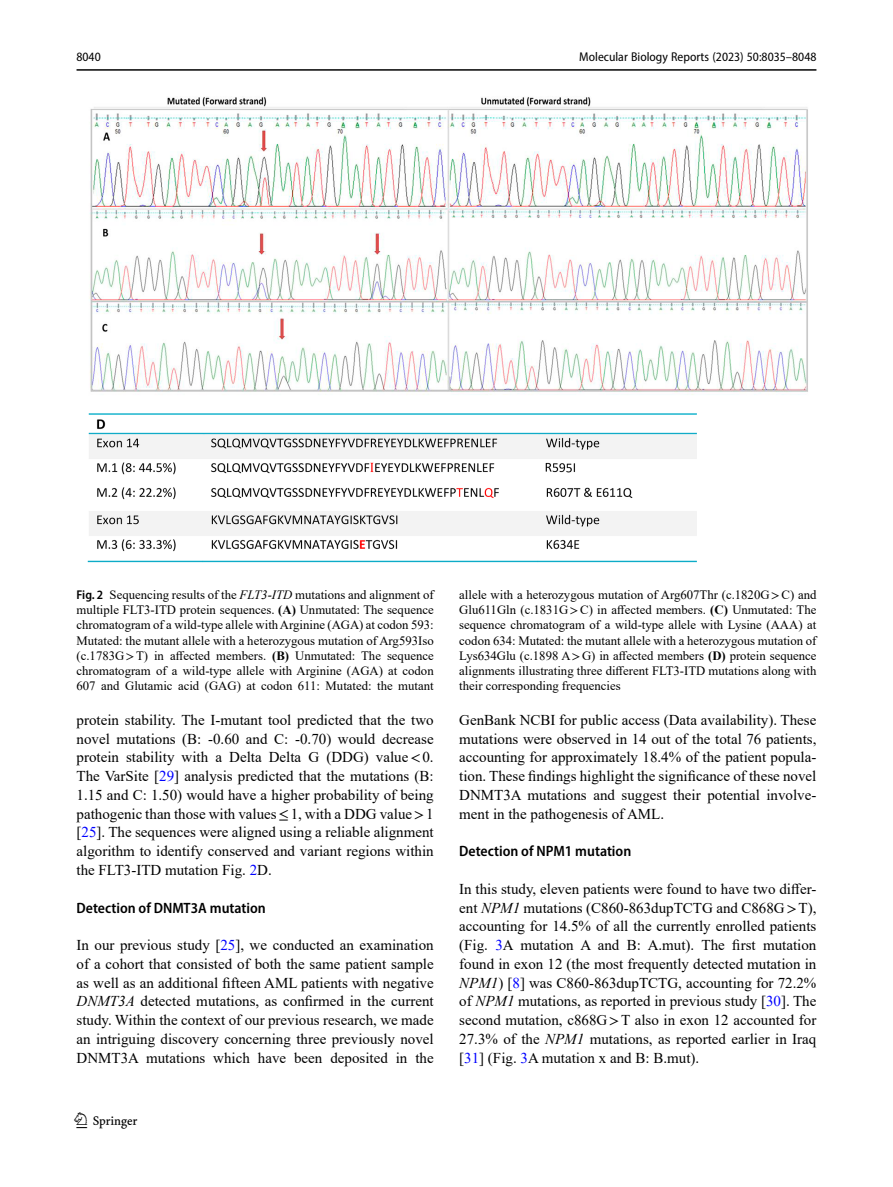
<style>
.page{position:relative;width:893px;height:1187px;background:#fff}
.page>*{position:absolute;margin:0;border:0;box-sizing:border-box;transform-origin:0 0}
.t1{font:22.5px "Springnew";color:#000}
.Body_Text{font:15px/18.8px "Times New Roman";color:#000;text-align:justify}
.Body_Text_Indent{font:15px/18.8px "Times New Roman";color:#000;text-align:justify}
.Head_3{font:600 semi-condensed 15px "Myriad Pro";color:#000}
.Figure_Caption{font:12.75px/15px "Times New Roman";color:#000;text-align:justify}
.t2{font:semi-condensed 12.75px "Myriad Pro";color:#000}
.s1{font-family:"Myriad Pro";font-weight:600;font-stretch:semi-condensed}
.s2{font-style:italic}
.s3{font-weight:700}
.s4{font-family:"STIX"}
.s5{color:#00f}
</style>
<div class="page">
<hr style="left:77px;top:69px;width:739px;height:2px;background:#000">
<img style="left:87px;top:97px;width:721px;height:466px">
<p class="t2" style="left:77px;top:49px;width:26px">8040</p>
<p class="t2" style="left:579px;top:49px;width:239px">Molecular Biology Reports (2023) 50:8035–8048</p>
<p class="Figure_Caption" style="left:77px;top:587px;width:359px"><span class="s1">Fig. 2</span> Sequencing results of the <span class="s2">FLT3-ITD</span> mutations and alignment of multiple FLT3-ITD protein sequences. <span class="s3">(A)</span> Unmutated: The sequence chromatogram of a wild-type allele with Arginine (AGA) at codon 593:<br>Mutated: the mutant allele with a heterozygous mutation of Arg593Iso (c.1783G<span class="s4">&gt;</span>T) in affected members. <span class="s3">(B)</span> Unmutated: The sequence chromatogram of a wild-type allele with Arginine (AGA) at codon 607 and Glutamic acid (GAG) at codon 611: Mutated: the mutant</p>
<p class="Figure_Caption" style="left:459px;top:587px;width:359px">allele with a heterozygous mutation of Arg607Thr (c.1820G<span class="s4">&gt;</span>C) and Glu611Gln (c.1831G<span class="s4">&gt;</span>C) in affected members. <span class="s3">(C)</span> Unmutated: The sequence chromatogram of a wild-type allele with Lysine (AAA) at codon 634: Mutated: the mutant allele with a heterozygous mutation of Lys634Glu (c.1898 A<span class="s4">&gt;</span>G) in affected members <span class="s3">(D)</span> protein sequence alignments illustrating three different FLT3-ITD mutations along with their corresponding frequencies</p>
<p class="Body_Text_Indent" style="left:77px;top:710px;width:359px">protein stability. The I-mutant tool predicted that the two novel mutations (B: -0.60 and C: -0.70) would decrease protein stability with a Delta Delta G (DDG) value<span class="s4">&lt;</span>0.<br>The VarSite [<span class="s5">29</span>] analysis predicted that the mutations (B:<br>1.15 and C: 1.50) would have a higher probability of being pathogenic than those with values<span class="s4">≤</span>1, with a DDG value<span class="s4">&gt;</span>1 [<span class="s5">25</span>]. The sequences were aligned using a reliable alignment algorithm to identify conserved and variant regions within the FLT3-ITD mutation Fig. <span class="s5">2</span>D.</p>
<p class="Head_3" style="left:77px;top:898px;width:191px">Detection of DNMT3A mutation</p>
<p class="Body_Text" style="left:77px;top:935px;width:359px">In our previous study [<span class="s5">25</span>], we conducted an examination of a cohort that consisted of both the same patient sample as well as an additional fifteen AML patients with negative <span class="s2">DNMT3A</span> detected mutations, as confirmed in the current study. Within the context of our previous research, we made an intriguing discovery concerning three previously novel DNMT3A mutations which have been deposited in the</p>
<h1 class="t1" style="left:77px;top:1107px;width:63px">1 3</h1>
<p class="Body_Text" style="left:459px;top:710px;width:359px">GenBank NCBI for public access (Data availability). These mutations were observed in 14 out of the total 76 patients, accounting for approximately 18.4% of the patient popula&shy;tion. These findings highlight the significance of these novel DNMT3A mutations and suggest their potential involve&shy;ment in the pathogenesis of AML.</p>
<p class="Head_3" style="left:459px;top:841px;width:174px">Detection of NPM1 mutation</p>
<p class="Body_Text" style="left:459px;top:878px;width:359px">In this study, eleven patients were found to have two differ&shy;ent <span class="s2">NPM1</span> mutations (C860-863dupTCTG and C868G<span class="s4">&gt;</span>T), accounting for 14.5% of all the currently enrolled patients (Fig. <span class="s5">3</span>A mutation A and B: A.mut). The first mutation found in exon 12 (the most frequently detected mutation in <span class="s2">NPM1</span>) [<span class="s5">8</span>] was C860-863dupTCTG, accounting for 72.2% of <span class="s2">NPM1</span> mutations, as reported in previous study [<span class="s5">30</span>]. The second mutation, c868G<span class="s4">&gt;</span>T also in exon 12 accounted for 27.3% of the <span class="s2">NPM1</span> mutations, as reported earlier in Iraq [<span class="s5">31</span>] (Fig. <span class="s5">3</span>A mutation x and B: B.mut).</p>
</div>
